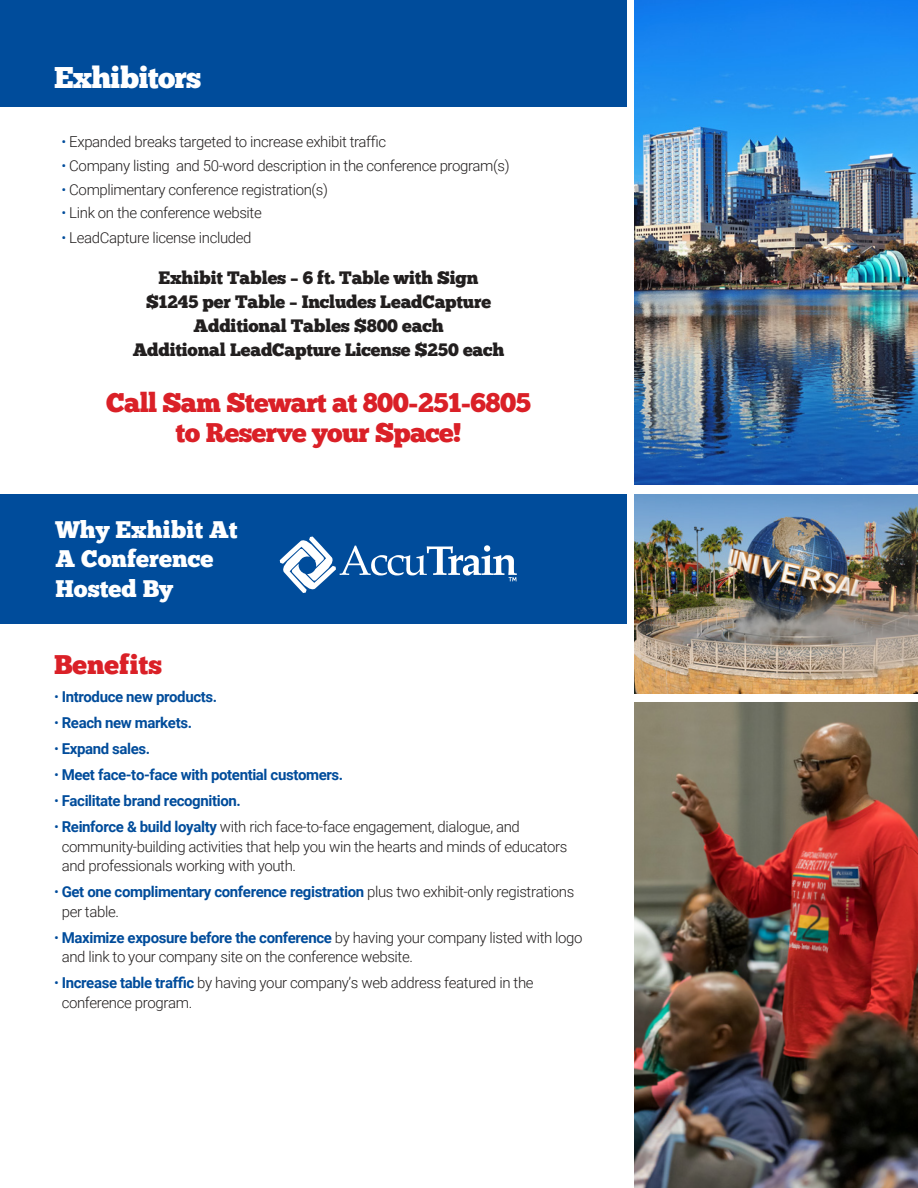
<style>
.page{position:relative;width:918px;height:1188px;background:#fff}
.page>*{position:absolute;margin:0;border:0;box-sizing:border-box;transform-origin:0 0}
.t1{font:30px "Chunk Five";letter-spacing:-.025em;color:#fff}
.t2{font:27px/30px "Chunk Five";letter-spacing:-.025em;color:#da2027;text-align:center}
.t3{font:27px "Chunk Five";color:#da2027}
.t4{font:24px/29.7px "Chunk Five";color:#fff}
.t5{font:18px/23.9px "Chunk Five";letter-spacing:-.01em;color:#221f1f;text-align:center}
.t6{font:300 15px/19.5px "Roboto";letter-spacing:-.025em;color:#221f1f}
.t7{font:700 15px/19.5px "Roboto";letter-spacing:-.025em;color:#004c9b}
.s1{color:#004c9b}
.s2{font-weight:300}
.s3{font-weight:700;color:#004c9b}
.s4{font-weight:300;color:#221f1f}
</style>
<div class="page">
<img style="left:634px;top:494px;width:284px;height:199px">
<div style="left:0;top:0;width:626px;height:107px;background:#004c9b"></div>
<div style="left:0;top:494px;width:626px;height:130px;background:#004c9b"></div>
<svg style="left:280px;top:537px;width:237px;height:56px"></svg>
<img style="left:634px;top:703px;width:284px;height:485px">
<img style="left:634px;top:0;width:284px;height:485px">
<h1 class="t1" style="left:54px;top:64px;width:149px">Exhibitors</h1>
<p class="t6" style="left:62px;top:131px;width:326px"><span class="s1">•</span> Expanded breaks targeted to increase exhibit traffic</p>
<p class="t6" style="left:62px;top:157px;width:450px"><span class="s1">•</span> Company listing and 50-word description in the conference program(s)</p>
<p class="t6" style="left:62px;top:180px;width:268px"><span class="s1">•</span> Complimentary conference registration(s)</p>
<p class="t6" style="left:62px;top:204px;width:202px"><span class="s1">•</span> Link on the conference website</p>
<p class="t6" style="left:62px;top:228px;width:192px"><span class="s1">•</span> LeadCapture license included</p>
<p class="t5" style="left:133px;top:267px;width:373px">Exhibit Tables – 6 ft. Table with Sign $1245 per Table – Includes LeadCapture Additional Tables $800 each<br>Additional LeadCapture License $250 each</p>
<h2 class="t2" style="left:106px;top:390px;width:427px">Call Sam Stewart at 800-251-6805 to Reserve your Space!</h2>
<h3 class="t4" style="left:56px;top:516px;width:184px">Why Exhibit At<br>A Conference<br>Hosted By</h3>
<h2 class="t3" style="left:54px;top:652px;width:110px">Benefits</h2>
<p class="t7" style="left:54px;top:688px;width:165px"><span class="s2">•</span> Introduce new products.</p>
<p class="t7" style="left:54px;top:714px;width:140px"><span class="s2">•</span> Reach new markets.</p>
<p class="t7" style="left:54px;top:740px;width:98px"><span class="s2">•</span> Expand sales.</p>
<p class="t7" style="left:54px;top:766px;width:291px"><span class="s2">•</span> Meet face-to-face with potential customers.</p>
<p class="t7" style="left:54px;top:792px;width:188px"><span class="s2">•</span> Facilitate brand recognition.</p>
<p class="t6" style="left:62px;top:818px;width:507px;text-indent:-8px"><span class="s1">•</span> <span class="s3">Reinforce &amp; build loyalty</span> with rich face-to-face engagement, dialogue, and community-building activities that help you win the hearts and minds of educators and professionals working with youth.</p>
<p class="t7" style="left:62px;top:883px;width:514px;text-indent:-8px"><span class="s2">•</span> Get one complimentary conference registration <span class="s4">plus two exhibit-only registrations per table.</span></p>
<p class="t6" style="left:62px;top:928px;width:522px;text-indent:-8px"><span class="s1">•</span> <span class="s3">Maximize exposure before the conference</span> by having your company listed with logo and link to your company site on the conference website.</p>
<p class="t6" style="left:62px;top:974px;width:473px;text-indent:-8px"><span class="s1">•</span> <span class="s3">Increase table traffic</span> by having your company’s web address featured in the conference program.</p>
</div>
